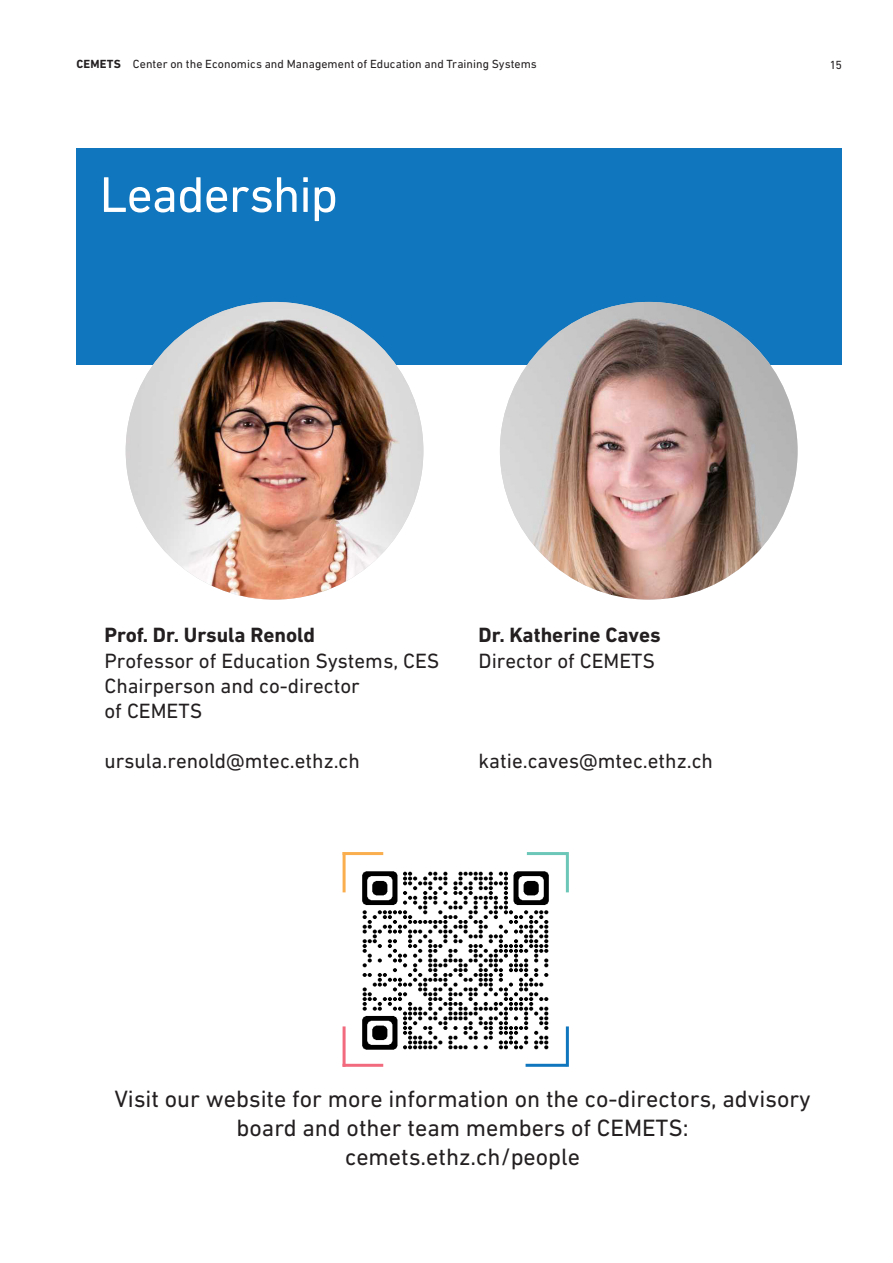
<style>
.page{position:relative;width:893px;height:1263px;background:#fff}
.page>*{position:absolute;margin:0;border:0;box-sizing:border-box;transform-origin:0 0}
.t1{font:51px "DIN Next W1 G";letter-spacing:-.02em;color:#fff}
.t2{font:24px/28.8px "DIN Next W1 G";color:#231f20;text-align:center}
.t3{font:21px/25.2px "DIN Next W1 G";color:#231f20}
.t4{font:700 21px "DIN Next W1 G";color:#231f20}
.t5{font:12px "DIN Next W1 G";letter-spacing:.005em;color:#231f20}
.s1{font-weight:700}
</style>
<div class="page">
<div style="left:77px;top:149px;width:765px;height:216px;background:#1076bd"></div>
<img style="left:126px;top:302px;width:297px;height:298px;border-radius:149px">
<img style="left:500px;top:302px;width:298px;height:298px;border-radius:149px">
<img style="left:343px;top:852px;width:226px;height:215px">
<hr style="left:343px;top:1026px;width:3px;height:41px;background:#f16a7d">
<hr style="left:343px;top:1064px;width:40px;height:3px;background:#f16a7d">
<hr style="left:566px;top:852px;width:3px;height:40px;background:#6cc7b8">
<hr style="left:343px;top:852px;width:3px;height:40px;background:#faae4d">
<hr style="left:566px;top:1026px;width:3px;height:41px;background:#1076bd">
<hr style="left:527px;top:852px;width:41px;height:3px;background:#6cc7b8">
<hr style="left:343px;top:852px;width:40px;height:3px;background:#faae4d">
<hr style="left:526px;top:1064px;width:40px;height:3px;background:#1076bd">
<p class="t5" style="left:77px;top:57px;width:462px"><span class="s1">CEMETS</span> Center on the Economics and Management of Education and Training Systems</p>
<p class="t5" style="left:830px;top:58px;width:14px">15</p>
<h1 class="t1" style="left:100px;top:165px;width:240px">Leadership</h1>
<p class="t4" style="left:104px;top:623px;width:212px">Prof. Dr. Ursula Renold</p>
<p class="t3" style="left:104px;top:648px;width:336px">Professor of Education Systems, CES<br>Chairperson and co-director<br>of CEMETS</p>
<p class="t3" style="left:104px;top:748px;width:257px">ursula.renold@mtec.ethz.ch</p>
<p class="t4" style="left:479px;top:623px;width:184px">Dr. Katherine Caves</p>
<p class="t3" style="left:479px;top:648px;width:178px">Director of CEMETS</p>
<p class="t3" style="left:479px;top:748px;width:236px">katie.caves@mtec.ethz.ch</p>
<p class="t2" style="left:114px;top:1084px;width:698px">Visit our website for more information on the co-directors, advisory board and other team members of CEMETS:<br>cemets.ethz.ch/people</p>
</div>
